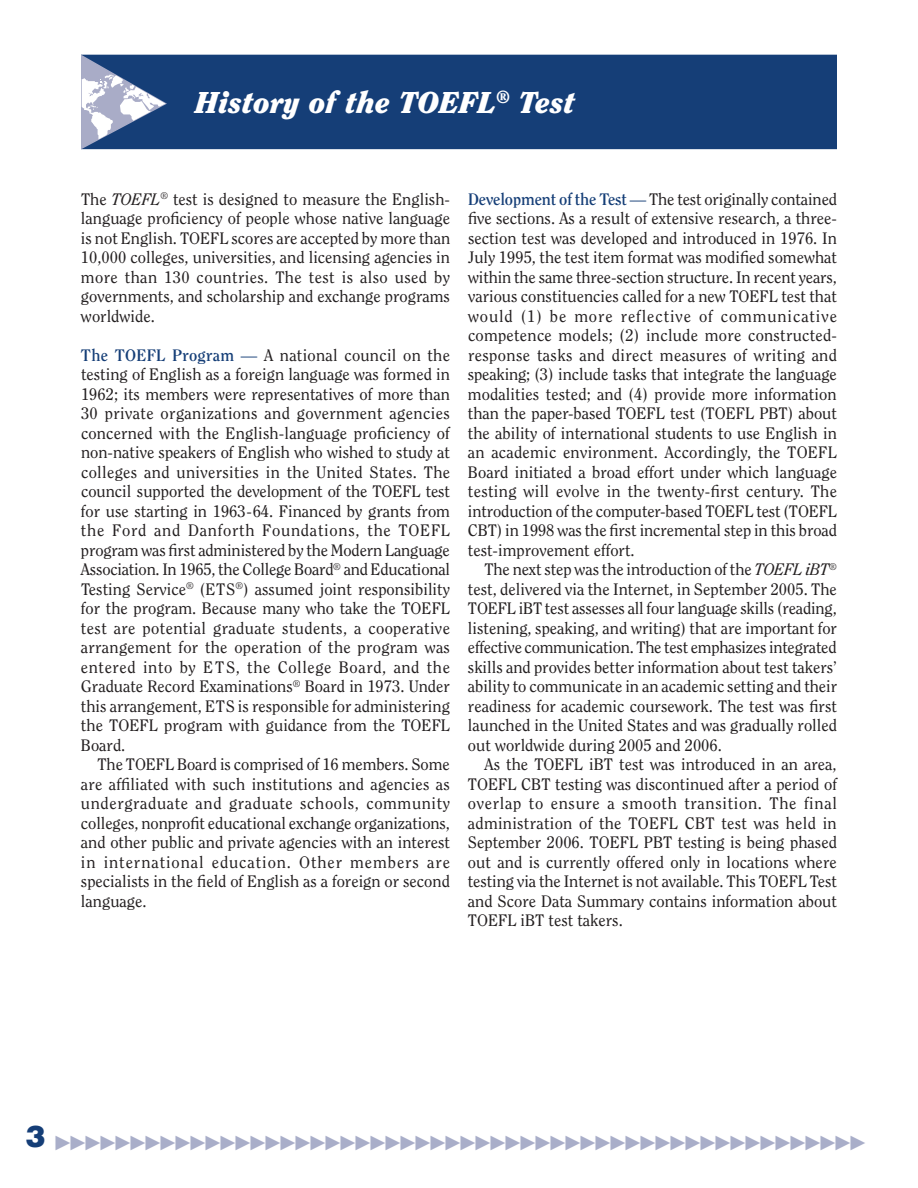
<style>
.page{position:relative;width:918px;height:1188px;background:#fff}
.page>*{position:absolute;margin:0;border:0;box-sizing:border-box;transform-origin:0 0}
.t1{font:italic 900 30px "Clearface Std";color:#fff}
.t2{font:16.5px/19.5px "Clearface Std";color:#231f20;text-align:justify}
.t3{font:15px "Universal Std Newswith Comm Pi";color:#a9aec9}
.s1{font-style:italic}
.s2{font-weight:700;color:#153e77}
.s3{color:#153e77}
.s4{font-family:"Helvetica LT Std";font-weight:900;font-size:30px;color:#153e77}
</style>
<div class="page">
<div style="left:81px;top:55px;width:756px;height:94px;background:#153e77"></div>
<svg style="left:81px;top:54px;width:86px;height:96px"></svg>
<h1 class="t1" style="left:195px;top:84px;width:382px">History of the TOEFL<sup>®</sup> Test</h1>
<p class="t2" style="left:81px;top:189px;width:371px">The <span class="s1">TOEFL</span><sup>®</sup> test is designed to measure the English&shy;language proficiency of people whose native language is not English. TOEFL scores are accepted by more than 10,000 colleges, universities, and licensing agencies in more than 130 countries. The test is also used by governments, and scholarship and exchange programs worldwide.</p>
<p class="t2" style="left:81px;top:345px;width:371px"><span class="s2">The TOEFL Program</span> <span class="s3">—</span> A national council on the testing of English as a foreign language was formed in 1962; its members were representatives of more than 30 private organizations and government agencies concerned with the English-language proficiency of non-native speakers of English who wished to study at colleges and universities in the United States. The council supported the development of the TOEFL test for use starting in 1963 - 64. Financed by grants from the Ford and Danforth Foundations, the TOEFL program was first administered by the Modern Language Association. In 1965, the College Board<sup>®</sup> and Educational Testing Service<sup>®</sup> (E T S<sup>®</sup>) assumed joint responsibility for the program. Because many who take the TOEFL test are potential graduate students, a cooperative arrangement for the operation of the program was entered into by E T S, the College Board, and the Graduate Record Examinations<sup>®</sup> Board in 1973. Under this arrangement, E T S is responsible for administering the TOEFL program with guidance from the TOEFL Board.</p>
<p class="t2" style="left:81px;top:755px;width:371px;text-indent:16px">The TOEFL Board is comprised of 16 members. Some are affiliated with such institutions and agencies as undergraduate and graduate schools, community colleges, nonprofit educational exchange organizations, and other public and private agencies with an interest in international education. Other members are specialists in the field of English as a foreign or second language.</p>
<p class="t2" style="left:468px;top:189px;width:371px"><span class="s2">Development of the Test</span> <span class="s3">—</span> The test originally contained five sections. As a result of extensive research, a three&shy;section test was developed and introduced in 1976. In July 1995, the test item format was modified somewhat within the same three-section structure. In recent years, various constituencies called for a new TOEFL test that would (1) be more reflective of communicative competence models; (2) include more constructed&shy;response tasks and direct measures of writing and speaking; (3) include tasks that integrate the language modalities tested; and (4) provide more information than the paper-based TOEFL test (TOEFL PBT) about the ability of international students to use English in an academic environment. Accordingly, the TOEFL Board initiated a broad effort under which language testing will evolve in the twenty-first century. The introduction of the computer-based TOEFL test (TOEFL CBT) in 1998 was the first incremental step in this broad test-improvement effort.</p>
<p class="t2" style="left:468px;top:560px;width:371px;text-indent:16px">The next step was the introduction of the <span class="s1">TOEFL iBT</span><sup>® </sup>test, delivered via the Internet, in September 2005. The TOEFL iBT test assesses all four language skills (reading, listening, speaking, and writing) that are important for effective communication. The test emphasizes integrated skills and provides better information about test takers’ ability to communicate in an academic setting and their readiness for academic coursework. The test was first launched in the United States and was gradually rolled out worldwide during 2005 and 2006.</p>
<p class="t2" style="left:468px;top:755px;width:371px;text-indent:17px">As the TOEFL iBT test was introduced in an area, TOEFL CBT testing was discontinued after a period of overlap to ensure a smooth transition. The final administration of the TOEFL CBT test was held in September 2006. TOEFL PBT testing is being phased out and is currently offered only in locations where testing via the Internet is not available. This TOEFL Test and Score Data Summary contains information about TOEFL iBT test takers.</p>
<p class="t3" style="left:26px;top:1135px;width:841px"><span class="s4">3</span> ▶▶▶▶▶▶▶▶▶▶▶▶▶▶▶▶▶▶▶▶▶▶▶▶▶▶▶▶▶▶▶▶▶▶▶▶▶▶▶▶▶▶▶▶▶▶▶▶▶▶▶▶▶▶</p>
</div>
